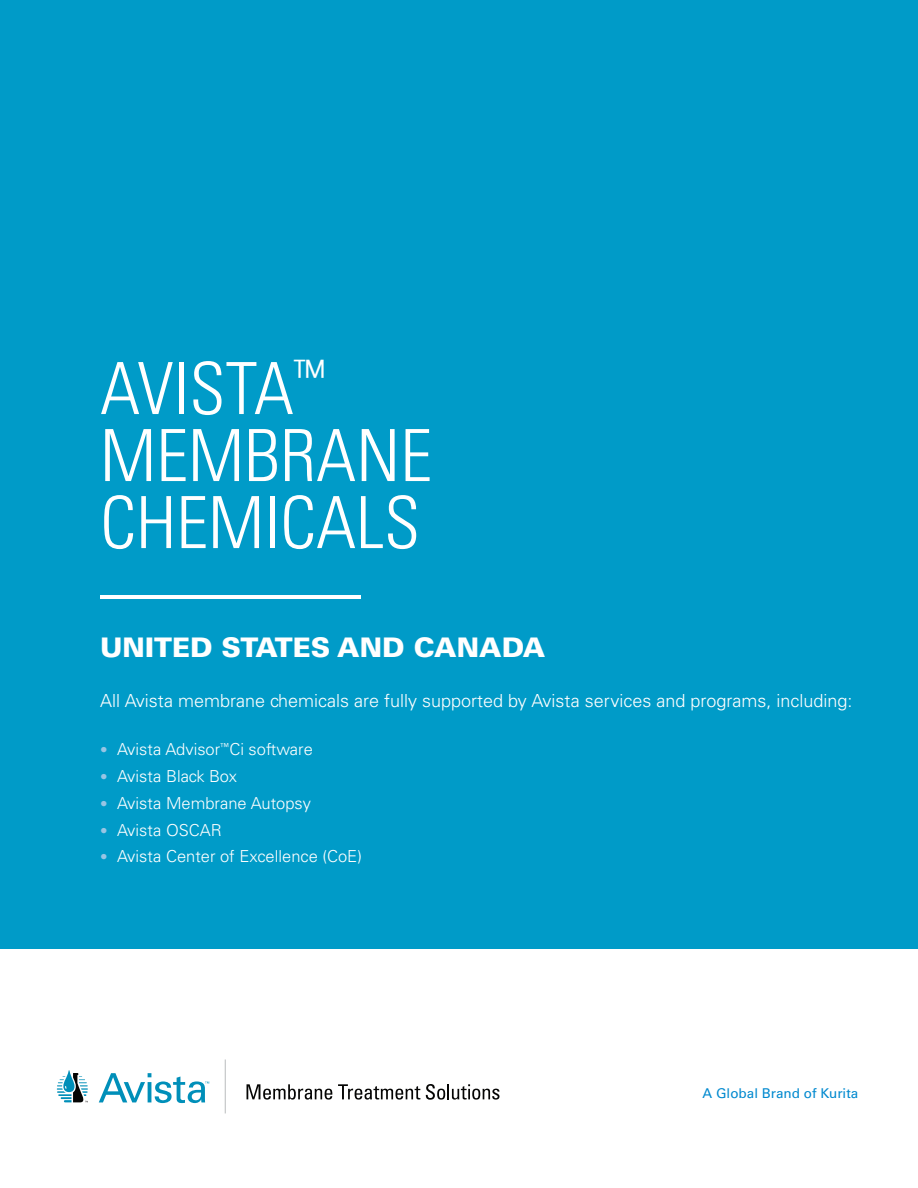
<style>
.page{position:relative;width:918px;height:1188px;background:#fff}
.page>*{position:absolute;margin:0;border:0;box-sizing:border-box;transform-origin:0 0}
.t1{font:300 condensed 72px/67.1px "Univers LT Std";color:#fff}
.t2{font:900 27px "Univers LT Std";color:#fff}
.t3{font:300 18px "Univers LT Std";color:#fff}
.t4{font:300 16.5px "Univers LT Std";color:#fff}
.t5{font:13.5px "Univers LT Std";color:#0089cf}
.s1{font-size:15px;color:#98c5e4}
</style>
<div class="page">
<div style="left:0;top:0;width:918px;height:948px;background:#009bc8"></div>
<hr style="left:100px;top:595px;width:261px;height:4px;background:#fff">
<svg style="left:247px;top:1084px;width:85px;height:16px"></svg>
<svg style="left:338px;top:1084px;width:82px;height:16px"></svg>
<svg style="left:426px;top:1084px;width:74px;height:16px"></svg>
<hr style="left:225px;top:1059px;width:1px;height:54px;background:#babcbe">
<svg style="left:57px;top:1070px;width:31px;height:32px"></svg>
<svg style="left:99px;top:1073px;width:110px;height:30px"></svg>
<h1 class="t1" style="left:100px;top:355px;width:333px">AVISTA<sup>™<br></sup>MEMBRANE<br>CHEMICALS</h1>
<h2 class="t2" style="left:100px;top:630px;width:447px">UNITED STATES AND CANADA</h2>
<p class="t3" style="left:100px;top:689px;width:754px">All Avista membrane chemicals are fully supported by Avista services and programs, including:</p>
<p class="t4" style="left:100px;top:740px;width:214px"><span class="s1">•</span> Avista Advisor<sup>™</sup>Ci software</p>
<p class="t4" style="left:100px;top:766px;width:138px"><span class="s1">•</span> Avista Black Box</p>
<p class="t4" style="left:100px;top:793px;width:212px"><span class="s1">•</span> Avista Membrane Autopsy</p>
<p class="t4" style="left:100px;top:820px;width:123px"><span class="s1">•</span> Avista OSCAR</p>
<p class="t4" style="left:100px;top:847px;width:263px"><span class="s1">•</span> Avista Center of Excellence (CoE)</p>
<p class="t5" style="left:703px;top:1086px;width:157px">A Global Brand of Kurita</p>
</div>
